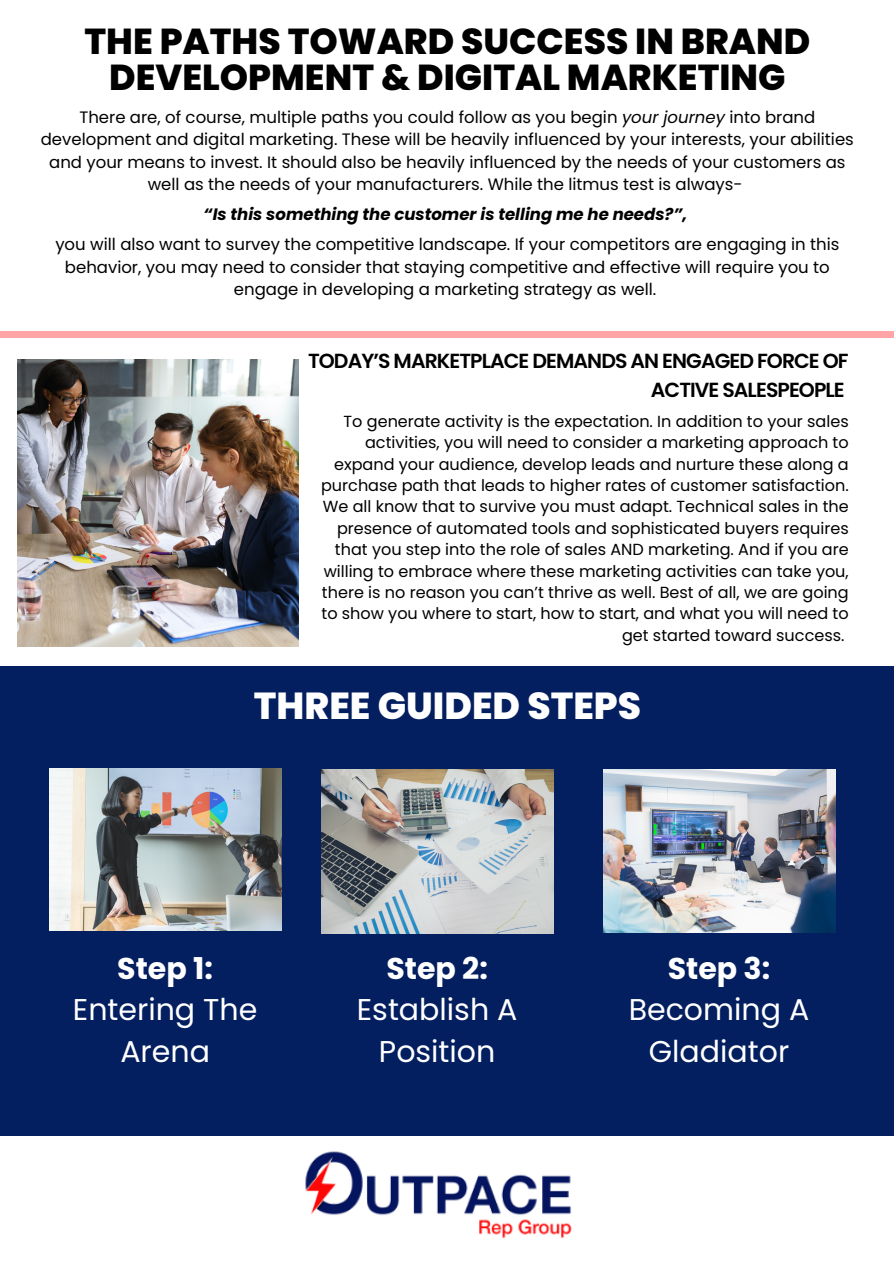
<style>
.page{position:relative;width:894px;height:1264px;background:#fff}
.page>*{position:absolute;margin:0;border:0;box-sizing:border-box;transform-origin:0 0}
.t1{font:800 37.5px "Poppins";color:#fff}
.t2{font:800 36px/36px "Poppins";color:#000;text-align:center}
.t3{font:30px/41.7px "Poppins";color:#fff;text-align:center}
.t4{font:700 30px "Poppins";color:#fff}
.t5{font:600 20.4px/28.2px "Poppins";letter-spacing:-.045em;color:#000;text-align:right}
.t6{font:16.5px/22.5px "Poppins";color:#000;text-align:center}
.t7{font:italic 700 16.5px "Poppins";color:#000}
.t8{font:16.05px/21.5px "Poppins";color:#000;text-align:right}
.s1{font-style:italic}
</style>
<div class="page">
<div style="left:0;top:666px;width:893px;height:550px;background:#041f60"></div>
<div style="left:0;top:1135px;width:893px;height:128px;background:#fff"></div>
<img style="left:49px;top:768px;width:232px;height:162px">
<img style="left:321px;top:769px;width:232px;height:164px">
<img style="left:603px;top:769px;width:232px;height:163px">
<div style="left:0;top:331px;width:893px;height:7px;background:#ffa5a5"></div>
<img style="left:18px;top:359px;width:280px;height:287px">
<img style="left:305px;top:1151px;width:267px;height:88px">
<h2 class="t2" style="left:84px;top:23px;width:727px">THE PATHS TOWARD SUCCESS IN BRAND<br>DEVELOPMENT &amp; DIGITAL MARKETING</h2>
<p class="t6" style="left:41px;top:106px;width:814px">There are, of course, multiple paths you could follow as you begin <span class="s1">your journey</span> into brand development and digital marketing. These will be heavily influenced by your interests, your abilities and your means to invest. It should also be heavily influenced by the needs of your customers as well as the needs of your manufacturers. While the litmus test is always-</p>
<p class="t7" style="left:203px;top:202px;width:485px">“Is this something the customer is telling me he needs?”,</p>
<p class="t6" style="left:55px;top:233px;width:785px">you will also want to survey the competitive landscape. If your competitors are engaging in this behavior, you may need to consider that staying competitive and effective will require you to engage in developing a marketing strategy as well.</p>
<p class="t5" style="left:308px;top:347px;width:542px">TODAY’S MARKETPLACE DEMANDS AN ENGAGED FORCE OF<br>ACTIVE SALESPEOPLE</p>
<p class="t8" style="left:321px;top:410px;width:529px">To generate activity is the expectation. In addition to your sales activities, you will need to consider a marketing approach to expand your audience, develop leads and nurture these along a purchase path that leads to higher rates of customer satisfaction.<br>We all know that to survive you must adapt. Technical sales in the presence of automated tools and sophisticated buyers requires that you step into the role of sales AND marketing. And if you are willing to embrace where these marketing activities can take you, there is no reason you can’t thrive as well. Best of all, we are going to show you where to start, how to start, and what you will need to get started toward success.</p>
<h1 class="t1" style="left:254px;top:680px;width:388px">THREE GUIDED STEPS</h1>
<h3 class="t4" style="left:117px;top:947px;width:97px">Step 1:</h3>
<h3 class="t3" style="left:73px;top:989px;width:186px">Entering The<br>Arena</h3>
<h3 class="t4" style="left:386px;top:947px;width:103px">Step 2:</h3>
<h3 class="t3" style="left:357px;top:989px;width:162px">Establish A<br>Position</h3>
<h3 class="t4" style="left:667px;top:947px;width:104px">Step 3:</h3>
<h3 class="t3" style="left:628px;top:989px;width:182px">Becoming A<br>Gladiator</h3>
</div>
